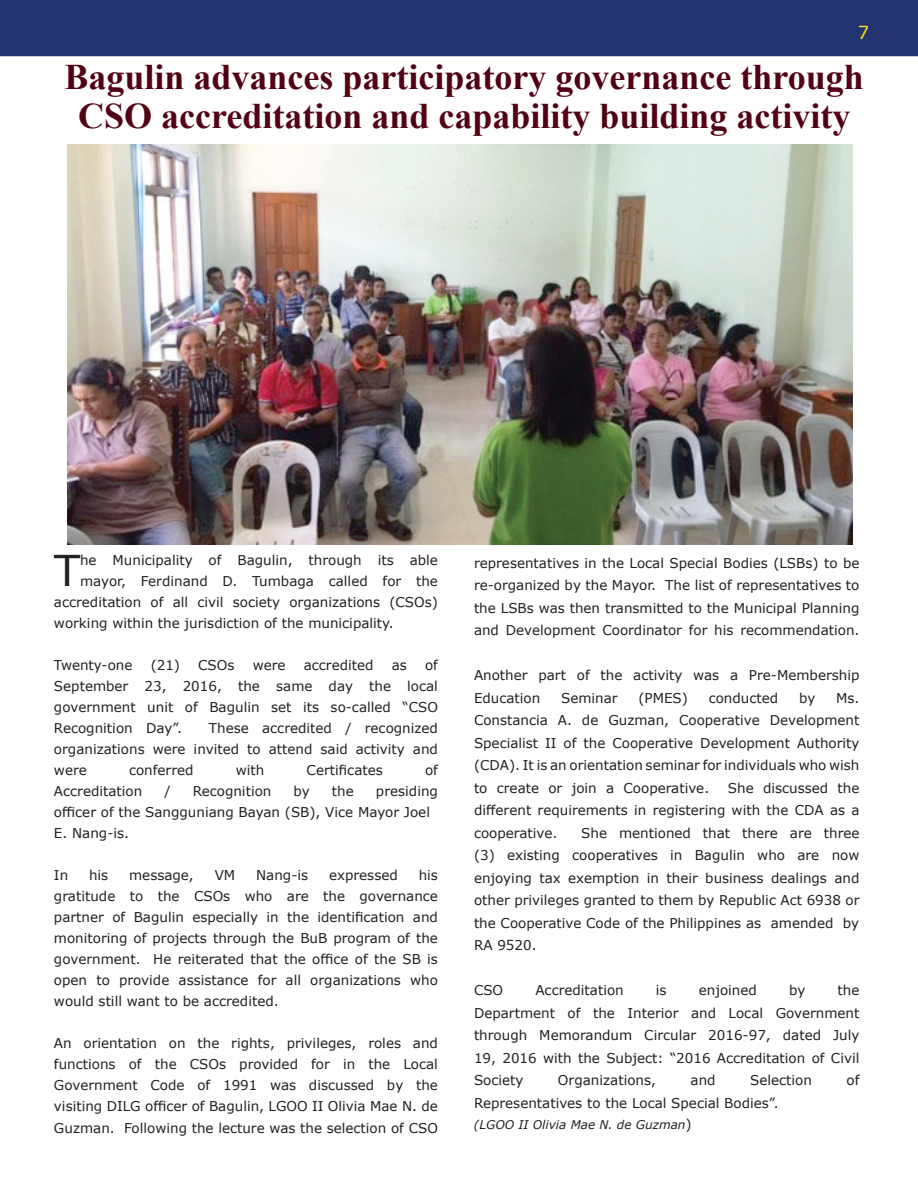
<style>
.page{position:relative;width:918px;height:1188px;background:#fff}
.page>*{position:absolute;margin:0;border:0;box-sizing:border-box;transform-origin:0 0}
.t1{font:42.45px "Verdana";color:#231f20}
.t2{font:700 36px/39px "Times New Roman";color:#520013;text-align:center}
.t3{font:18px "Verdana";color:#fbde11}
.t4{font:13.5px/22.5px "Verdana";color:#231f20;text-align:justify}
.t5{font:italic 12px "Verdana";color:#231f20}
.s1{font-style:normal;font-size:13.5px}
</style>
<div class="page">
<div style="left:0;top:0;width:918px;height:56px;background:#223470"></div>
<img style="left:68px;top:145px;width:784px;height:399px">
<h3 class="t3" style="left:858px;top:21px;width:13px">7</h3>
<h2 class="t2" style="left:65px;top:56px;width:801px">Bagulin advances participatory governance through<br>CSO accreditation and capability building activity</h2>
<h1 class="t1" style="left:54px;top:542px;width:28px">T</h1>
<p class="t4" style="left:80px;top:549px;width:359px">he Municipality of Bagulin, through its able</p>
<p class="t4" style="left:80px;top:570px;width:359px">mayor, Ferdinand D. Tumbaga called for the</p>
<p class="t4" style="left:54px;top:591px;width:386px">accreditation of all civil society organizations (CSOs)</p>
<p class="t4" style="left:54px;top:612px;width:341px">working within the jurisdiction of the municipality.</p>
<p class="t4" style="left:54px;top:654px;width:80px">Twenty-one</p>
<p class="t4" style="left:151px;top:654px;width:31px">(21)</p>
<p class="t4" style="left:198px;top:654px;width:38px">CSOs</p>
<p class="t4" style="left:253px;top:654px;width:34px">were</p>
<p class="t4" style="left:304px;top:654px;width:71px">accredited</p>
<p class="t4" style="left:392px;top:654px;width:17px">as</p>
<p class="t4" style="left:54px;top:655px;width:386px;line-height:21px;text-indent:371px">of September 23, 2016, the same day the local government unit of Bagulin set its so-called “CSO Recognition Day”.</p>
<p class="t4" style="left:54px;top:718px;width:385px;line-height:21px;text-indent:155px">These accredited / recognized organizations were invited to attend said activity and were</p>
<p class="t4" style="left:129px;top:759px;width:66px">conferred</p>
<p class="t4" style="left:236px;top:759px;width:30px">with</p>
<p class="t4" style="left:307px;top:759px;width:78px">Certificates</p>
<p class="t4" style="left:425px;top:759px;width:14px">of</p>
<p class="t4" style="left:54px;top:780px;width:90px">Accreditation</p>
<p class="t4" style="left:164px;top:780px;width:8px">/</p>
<p class="t4" style="left:193px;top:780px;width:80px">Recognition</p>
<p class="t4" style="left:294px;top:780px;width:18px">by</p>
<p class="t4" style="left:332px;top:780px;width:23px">the</p>
<p class="t4" style="left:54px;top:781px;width:385px;line-height:21px;text-align:left;text-indent:322px">presiding officer of the Sangguniang Bayan (SB), Vice Mayor Joel<br>E. Nang-is.</p>
<p class="t4" style="left:54px;top:864px;width:16px">In</p>
<p class="t4" style="left:89px;top:864px;width:21px">his</p>
<p class="t4" style="left:129px;top:864px;width:66px">message,</p>
<p class="t4" style="left:215px;top:864px;width:22px">VM</p>
<p class="t4" style="left:256px;top:864px;width:54px">Nang-is</p>
<p class="t4" style="left:329px;top:864px;width:70px">expressed</p>
<p class="t4" style="left:54px;top:865px;width:386px;line-height:21px;text-indent:365px">his gratitude to the CSOs who are the governance partner of Bagulin especially in the identification and monitoring of projects through the BuB program of the government. He reiterated that the office of the SB is open to provide assistance for all organizations who would still want to be accredited.</p>
<p class="t4" style="left:54px;top:1033px;width:386px;line-height:21.1px">An orientation on the rights, privileges, roles and functions of the CSOs provided for in the Local Government Code of 1991 was discussed by the visiting DILG officer of Bagulin, LGOO II Olivia Mae N. de Guzman. Following the lecture was the selection of CSO</p>
<p class="t4" style="left:474px;top:551px;width:387px">representatives in the Local Special Bodies (LSBs) to be re-organized by the Mayor. The list of representatives to the LSBs was then transmitted to the Municipal Planning and Development Coordinator for his recommendation.</p>
<p class="t4" style="left:474px;top:664px;width:387px">Another part of the activity was a Pre-Membership<br>Education</p>
<p class="t4" style="left:561px;top:686px;width:58px">Seminar</p>
<p class="t4" style="left:638px;top:686px;width:51px">(PMES)</p>
<p class="t4" style="left:709px;top:686px;width:71px">conducted</p>
<p class="t4" style="left:799px;top:686px;width:18px">by</p>
<p class="t4" style="left:474px;top:686px;width:387px;text-indent:362px">Ms.<br>Constancia A. de Guzman, Cooperative Development Specialist II of the Cooperative Development Authority (CDA). It is an orientation seminar for individuals who wish to create or join a Cooperative.</p>
<p class="t4" style="left:474px;top:776px;width:387px;text-indent:254px">She discussed the different requirements in registering with the CDA as a cooperative.</p>
<p class="t4" style="left:474px;top:821px;width:387px;text-indent:107px">She mentioned that there are three (3) existing cooperatives in Bagulin who are now enjoying tax exemption in their business dealings and other privileges granted to them by Republic Act 6938 or the Cooperative Code of the Philippines as amended by RA 9520.</p>
<p class="t4" style="left:474px;top:979px;width:31px">CSO</p>
<p class="t4" style="left:535px;top:979px;width:90px">Accreditation</p>
<p class="t4" style="left:656px;top:979px;width:12px">is</p>
<p class="t4" style="left:699px;top:979px;width:60px">enjoined</p>
<p class="t4" style="left:789px;top:979px;width:18px">by</p>
<p class="t4" style="left:474px;top:979px;width:387px;text-indent:364px">the Department of the Interior and Local Government through Memorandum Circular 2016-97, dated July 19, 2016 with the Subject: “2016 Accreditation of Civil Society</p>
<p class="t4" style="left:558px;top:1069px;width:100px">Organizations,</p>
<p class="t4" style="left:691px;top:1069px;width:27px">and</p>
<p class="t4" style="left:750px;top:1069px;width:63px">Selection</p>
<p class="t4" style="left:847px;top:1069px;width:14px">of</p>
<p class="t4" style="left:474px;top:1091px;width:306px">Representatives to the Local Special Bodies”.</p>
<p class="t5" style="left:474px;top:1117px;width:219px">(LGOO II Olivia Mae N. de Guzman<span class="s1">)</span></p>
</div>
